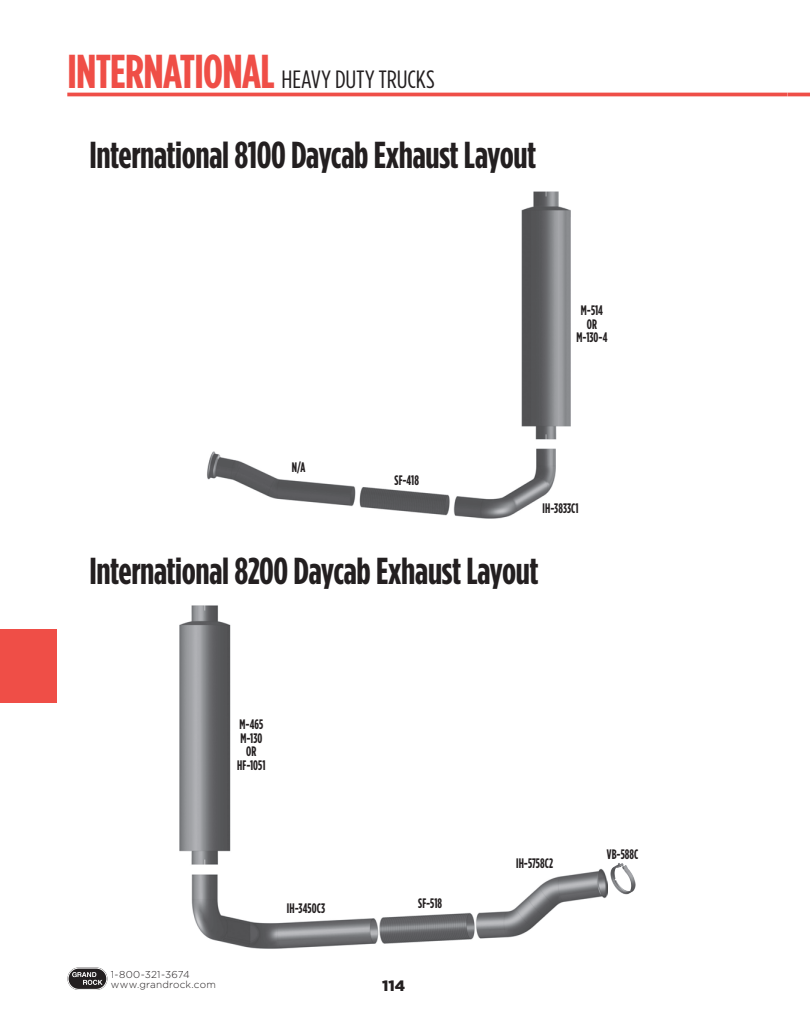
<style>
.page{position:relative;width:810px;height:1035px;background:#fff}
.page>*{position:absolute;margin:0;border:0;box-sizing:border-box;transform-origin:0 0}
.t1{font:700 condensed 37.5px "Gotham HTF";letter-spacing:-.01em;color:#231f20}
.t2{font:condensed 25px "Gotham HTF";color:#231f20;scale:1.05 1}
.t3{font:900 15px "Gotham HTF";color:#231f20}
.t4{font:700 condensed 13.75px/13.8px "Gotham HTF";letter-spacing:.005em;color:#231f20;text-align:center;scale:.9 1}
.t5{font:300 10px/10px "Gotham HTF";letter-spacing:.02em;color:#231f20}
.s1{font-weight:700;font-size:47.5px;color:#ef4e47}
</style>
<div class="page">
<div style="left:68px;top:968px;width:39px;height:22px;background:#231f20;border-radius:11px"></div>
<div style="left:68px;top:968px;width:39px;height:22px;border:1px solid #fff;border-radius:11px"></div>
<svg style="left:72px;top:972px;width:31px;height:13px"></svg>
<hr style="left:788px;top:93px;width:22px;height:3px;background:#ef4e47">
<hr style="left:67px;top:93px;width:720px;height:3px;background:#ef4e47">
<div style="left:0;top:629px;width:56px;height:73px;background:#ef4e47"></div>
<img style="left:207px;top:192px;width:364px;height:327px">
<img style="left:180px;top:605px;width:428px;height:344px">
<img style="left:610px;top:863px;width:25px;height:31px">
<p class="t2" style="left:68px;top:66px;width:351px"><span class="s1">INTERNATIONAL</span> HEAVY DUTY TRUCKS</p>
<p class="t1" style="left:89px;top:134px;width:448px">International 8100 Daycab Exhaust Layout</p>
<p class="t4" style="left:292px;top:460px;width:17px">N/A</p>
<p class="t4" style="left:395px;top:472px;width:29px">SF-418</p>
<p class="t4" style="left:576px;top:303px;width:36px">M-514<br>OR<br>M-130-4</p>
<p class="t4" style="left:543px;top:501px;width:42px">IH-3833C1</p>
<p class="t1" style="left:89px;top:550px;width:451px">International 8200 Daycab Exhaust Layout</p>
<p class="t4" style="left:237px;top:717px;width:33px">M-465<br>M-130<br>OR<br>HF-1051</p>
<p class="t5" style="left:111px;top:969px;width:106px">1-800-321-3674 www.grandrock.com</p>
<p class="t4" style="left:287px;top:901px;width:44px">IH-3450C3</p>
<p class="t4" style="left:418px;top:896px;width:28px">SF-518</p>
<p class="t3" style="left:382px;top:977px;width:24px">114</p>
<p class="t4" style="left:516px;top:856px;width:42px">IH-5758C2</p>
<p class="t4" style="left:607px;top:847px;width:36px">VB-588C</p>
</div>
